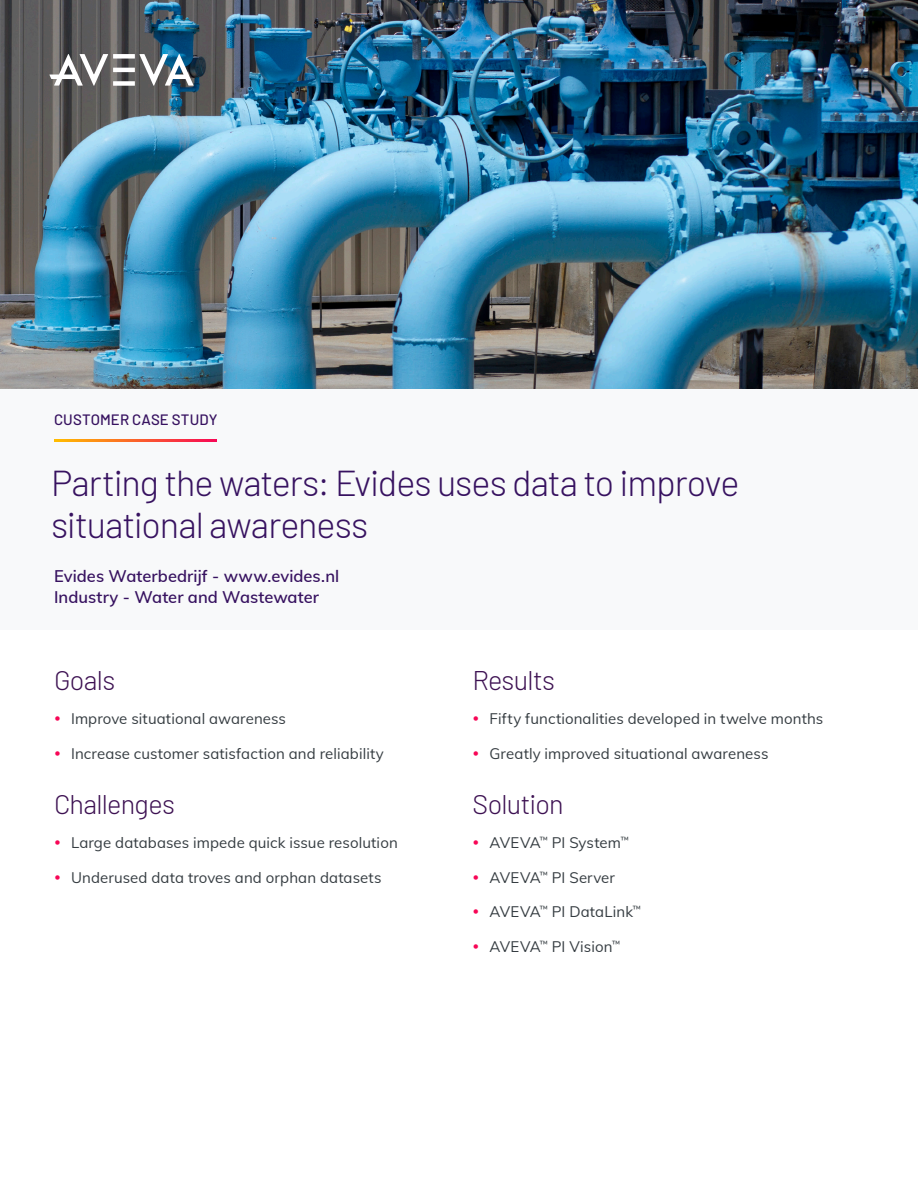
<style>
.page{position:relative;width:918px;height:1188px;background:#fff}
.page>*{position:absolute;margin:0;border:0;box-sizing:border-box;transform-origin:0 0}
.H2_Doc_Title{font:300 36px/42px "Barlow";letter-spacing:-.03em;color:#371260}
.H3_Internal_Pages{font:300 27px "Barlow";letter-spacing:-.025em;color:#3d1152}
.Cover_-_Company_Name{font:600 16.5px/21px "Muli";letter-spacing:.005em;color:#371260}
.t1{font:15px "Muli";letter-spacing:.005em;color:#363d42}
.Doc_Content_Type{font:500 15px "Barlow";letter-spacing:.01em;color:#371260}
</style>
<div class="page">
<img style="left:0;top:0;width:918px;height:389px">
<div style="left:0;top:389px;width:918px;height:241px;background:#f8f9fa"></div>
<svg style="left:54px;top:440px;width:163px;height:1px"></svg>
<div style="left:113px;top:81px;width:22px;height:5px;background:#fff"></div>
<hr style="left:113px;top:68px;width:22px;height:4px;background:#fff">
<div style="left:113px;top:54px;width:22px;height:5px;background:#fff"></div>
<svg style="left:49px;top:54px;width:59px;height:32px"></svg>
<svg style="left:139px;top:54px;width:55px;height:32px"></svg>
<p class="Doc_Content_Type" style="left:54px;top:408px;width:165px">CUSTOMER CASE STUDY</p>
<p class="H2_Doc_Title" style="left:51px;top:460px;width:690px">Parting the waters: Evides uses data to improve situational awareness</p>
<p class="Cover_-_Company_Name" style="left:54px;top:565px;width:287px">Evides Waterbedrijf - www.evides.nl<br>Industry - Water and Wastewater</p>
<p class="H3_Internal_Pages" style="left:54px;top:661px;width:63px">Goals</p>
<p class="t1" style="left:71px;top:708px;width:217px">Improve situational awareness</p>
<p class="t1" style="left:71px;top:742px;width:314px">Increase customer satisfaction and reliability</p>
<p class="H3_Internal_Pages" style="left:54px;top:784px;width:122px">Challenges</p>
<p class="t1" style="left:71px;top:832px;width:328px">Large databases impede quick issue resolution</p>
<p class="t1" style="left:71px;top:866px;width:312px">Underused data troves and orphan datasets</p>
<p class="H3_Internal_Pages" style="left:472px;top:661px;width:84px">Results</p>
<p class="t1" style="left:490px;top:708px;width:335px">Fifty functionalities developed in twelve months</p>
<p class="t1" style="left:490px;top:742px;width:280px">Greatly improved situational awareness</p>
<p class="H3_Internal_Pages" style="left:472px;top:784px;width:93px">Solution</p>
<p class="t1" style="left:490px;top:832px;width:141px">AVEVA<sup>™</sup> PI System<sup>™</sup></p>
<p class="t1" style="left:490px;top:866px;width:127px">AVEVA<sup>™</sup> PI Server</p>
<p class="t1" style="left:490px;top:901px;width:153px">AVEVA<sup>™</sup> PI DataLink<sup>™</sup></p>
<p class="t1" style="left:490px;top:935px;width:132px">AVEVA<sup>™</sup> PI Vision<sup>™</sup></p>
</div>
